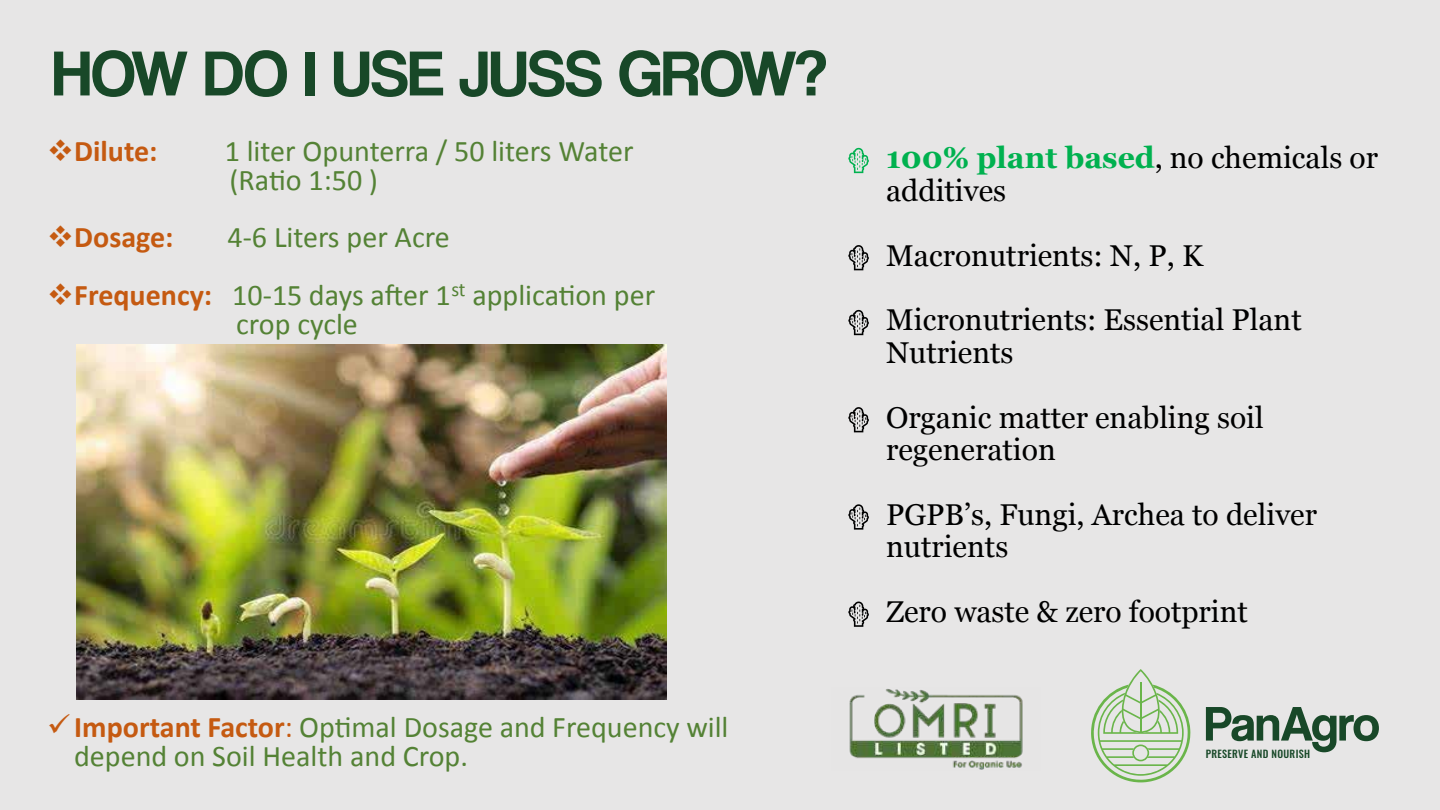
<style>
.page{position:relative;width:1440px;height:810px;background:#e7e6e6}
.page>*{position:absolute;margin:0;border:0;box-sizing:border-box;transform-origin:0 0}
.t1{font:66px "Coolvetica Rg";color:#184828}
.t2{font:50.55px "Coolvetica Rg";letter-spacing:-.01em;color:#184828}
.t3{font:30.15px "Georgia";color:#000}
.t4{font:30.15px "Calibri";color:#548235}
.t5{font:30px/32.4px "Georgia";color:#000}
.t6{font:30px/28.8px "Calibri";color:#548235}
.t7{font:700 30px "Calibri";color:#c55a11}
.t8{font:10.2px "Oswald";letter-spacing:.03em;color:#184828}
.s1{color:#c55a11}
.s2{font-weight:700;color:#c55a11}
.s3{font-weight:700;color:#00b14f}
</style>
<div class="page">
<svg style="left:848px;top:148px;width:21px;height:25px"></svg>
<svg style="left:848px;top:245px;width:21px;height:25px"></svg>
<svg style="left:848px;top:310px;width:21px;height:25px"></svg>
<svg style="left:848px;top:407px;width:21px;height:25px"></svg>
<svg style="left:848px;top:504px;width:21px;height:26px"></svg>
<svg style="left:848px;top:602px;width:21px;height:25px"></svg>
<img style="left:76px;top:345px;width:591px;height:354px">
<svg style="left:1091px;top:669px;width:100px;height:113px"></svg>
<img style="left:849px;top:689px;width:174px;height:81px">
<h1 class="t1" style="left:53px;top:35px;width:776px">HOW DO I USE JUSS GROW?</h1>
<p class="t7" style="left:47px;top:132px;width:112px">❖Dilute:</p>
<p class="t6" style="left:225px;top:137px;width:410px">1 liter Opunterra / 50 liters Water</p>
<p class="t4" style="left:229px;top:161px;width:150px">(Ratio 1:50 )</p>
<p class="t7" style="left:47px;top:218px;width:128px">❖Dosage:</p>
<p class="t6" style="left:228px;top:223px;width:224px">4-6 Liters per Acre</p>
<p class="t6" style="left:236px;top:281px;width:420px;text-indent:-189px"><span class="s1">❖</span><span class="s2">Frequency:</span> 10-15 days after 1<sup>st</sup> application per crop cycle</p>
<p class="t6" style="left:74px;top:713px;width:656px;text-indent:-27px"><span class="s1">✓</span><span class="s2">Important Factor</span><span class="s1">:</span> Optimal Dosage and Frequency will depend on Soil Health and Crop.</p>
<p class="t5" style="left:886px;top:141px;width:494px"><span class="s3">100% plant based</span>, no chemicals or additives</p>
<p class="t5" style="left:886px;top:222px;width:417px;line-height:64.8px">Macronutrients: N, P, K<br>Micronutrients: Essential Plant</p>
<p class="t5" style="left:886px;top:319px;width:379px;line-height:64.8px">Nutrients<br>Organic matter enabling soil</p>
<p class="t3" style="left:886px;top:428px;width:171px">regeneration</p>
<p class="t5" style="left:886px;top:497px;width:433px">PGPB’s, Fungi, Archea to deliver nutrients</p>
<p class="t5" style="left:886px;top:594px;width:363px">Zero waste &amp; zero footprint</p>
<h2 class="t2" style="left:1205px;top:694px;width:177px">PanAgro</h2>
<p class="t8" style="left:1206px;top:745px;width:106px">PRESERVE AND NOURISH</p>
</div>
